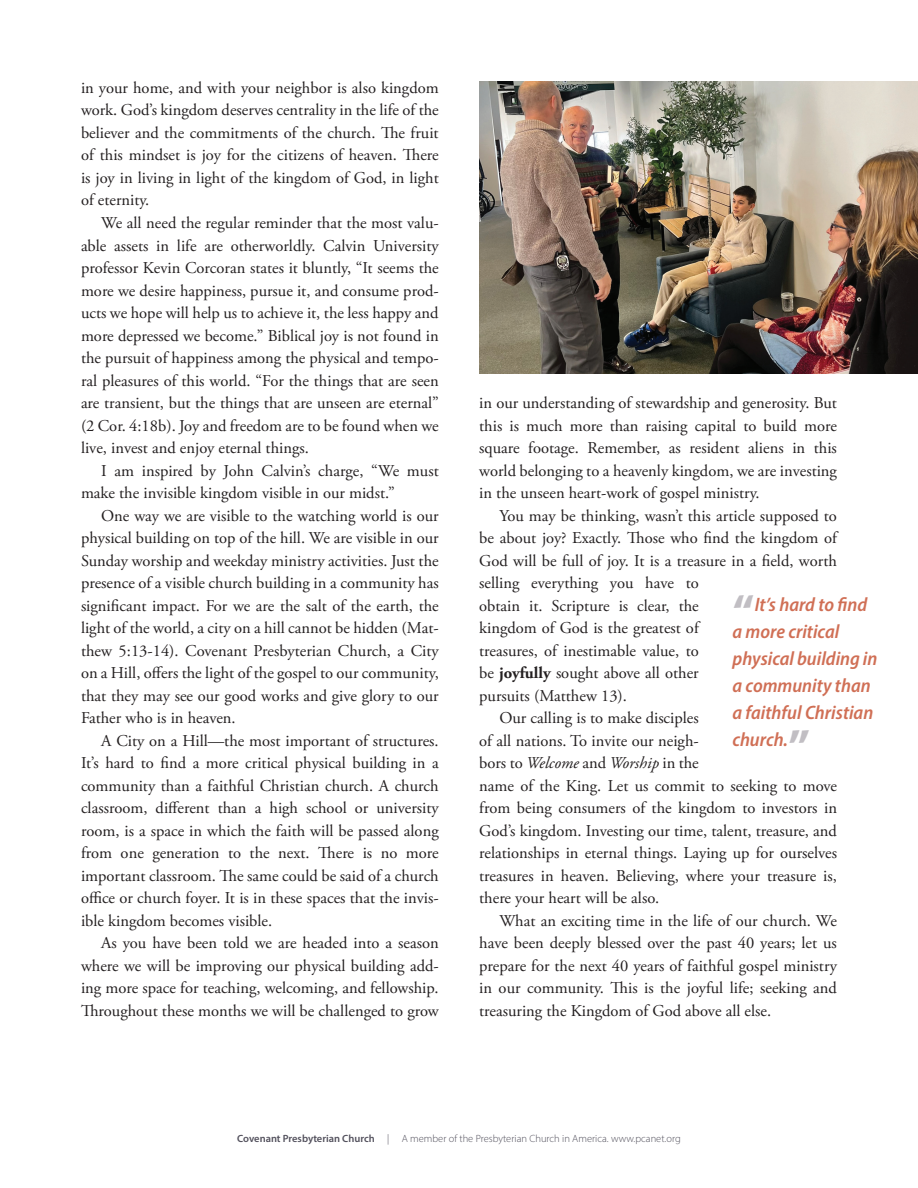
<style>
.page{position:relative;width:918px;height:1188px;background:#fff}
.page>*{position:absolute;margin:0;border:0;box-sizing:border-box;transform-origin:0 0}
.t1{font:45px "Myriad Variable Concept";color:#c1bec3}
.t2{font:italic 19.5px/27px "Myriad Variable Concept";color:#d06f55}
.t3{font:16.5px/22.5px "Adobe Garamond Pro";color:#231f20;text-align:justify}
.t4{font:10.5px "Myriad Variable Concept";color:#53515d}
.s1{font-weight:700}
.s2{font-style:italic}
</style>
<div class="page">
<img style="left:479px;top:81px;width:439px;height:293px">
<p class="t3" style="left:81px;top:77px;width:359px">in your home, and with your neighbor is also kingdom work. God’s kingdom deserves centrality in the life of the believer and the commitments of the church. The fruit of this mindset is joy for the citizens of heaven. There is joy in living in light of the kingdom of God, in light of eternity.</p>
<p class="t3" style="left:81px;top:212px;width:359px;text-indent:20px">We all need the regular reminder that the most valu&shy;able assets in life are otherworldly. Calvin University professor Kevin Corcoran states it bluntly, “It seems the more we desire happiness, pursue it, and consume prod&shy;ucts we hope will help us to achieve it, the less happy and more depressed we become.” Biblical joy is not found in the pursuit of happiness among the physical and tempo&shy;ral pleasures of this world. “For the things that are seen are transient, but the things that are unseen are eternal” (2 Cor. 4:18b). Joy and freedom are to be found when we live, invest and enjoy eternal things.</p>
<p class="t3" style="left:81px;top:460px;width:359px;text-indent:20px">I am inspired by John Calvin’s charge, “We must make the invisible kingdom visible in our midst.”</p>
<p class="t3" style="left:81px;top:505px;width:359px;text-indent:20px">One way we are visible to the watching world is our physical building on top of the hill. We are visible in our Sunday worship and weekday ministry activities. Just the presence of a visible church building in a community has significant impact. For we are the salt of the earth, the light of the world, a city on a hill cannot be hidden (Mat&shy;thew 5:13-14). Covenant Presbyterian Church, a City on a Hill, offers the light of the gospel to our community, that they may see our good works and give glory to our Father who is in heaven.</p>
<p class="t3" style="left:81px;top:730px;width:359px;text-indent:20px">A City on a Hill—the most important of structures.<br>It’s hard to find a more critical physical building in a community than a faithful Christian church. A church classroom, different than a high school or university room, is a space in which the faith will be passed along from one generation to the next. There is no more important classroom. The same could be said of a church office or church foyer. It is in these spaces that the invis&shy;ible kingdom becomes visible.</p>
<p class="t3" style="left:81px;top:932px;width:359px;text-indent:20px">As you have been told we are headed into a season where we will be improving our physical building add&shy;ing more space for teaching, welcoming, and fellowship.<br>Throughout these months we will be challenged to grow</p>
<p class="t3" style="left:479px;top:392px;width:359px">in our understanding of stewardship and generosity. But this is much more than raising capital to build more square footage. Remember, as resident aliens in this world belonging to a heavenly kingdom, we are investing in the unseen heart-work of gospel ministry.</p>
<p class="t3" style="left:499px;top:505px;width:339px">You may be thinking, wasn’t this article supposed to</p>
<p class="t3" style="left:479px;top:527px;width:359px">be about joy? Exactly. Those who find the kingdom of</p>
<p class="t3" style="left:479px;top:550px;width:359px">God will be full of joy. It is a treasure in a field, worth</p>
<p class="t3" style="left:479px;top:572px;width:221px">selling everything you have to</p>
<p class="t3" style="left:479px;top:595px;width:221px">obtain it. Scripture is clear, the</p>
<p class="t3" style="left:479px;top:617px;width:221px">kingdom of God is the greatest of</p>
<p class="t3" style="left:479px;top:640px;width:221px">treasures, of inestimable value, to</p>
<p class="t3" style="left:479px;top:662px;width:221px">be <span class="s1">joyfully</span> sought above all other</p>
<p class="t3" style="left:479px;top:685px;width:149px">pursuits (Matthew 13).</p>
<p class="t3" style="left:499px;top:707px;width:201px">Our calling is to make disciples</p>
<p class="t3" style="left:479px;top:730px;width:221px">of all nations. To invite our neigh-</p>
<p class="t3" style="left:479px;top:752px;width:221px">bors to <span class="s2">Welcome</span> and <span class="s2">Worship</span> in the</p>
<p class="t3" style="left:479px;top:775px;width:359px">name of the King. Let us commit to seeking to move</p>
<p class="t3" style="left:479px;top:797px;width:359px">from being consumers of the kingdom to investors in</p>
<p class="t3" style="left:479px;top:820px;width:359px">God’s kingdom. Investing our time, talent, treasure, and</p>
<p class="t3" style="left:479px;top:842px;width:359px">relationships in eternal things. Laying up for ourselves</p>
<p class="t3" style="left:479px;top:865px;width:359px">treasures in heaven. Believing, where your treasure is,</p>
<p class="t3" style="left:479px;top:887px;width:182px">there your heart will be also.</p>
<p class="t3" style="left:499px;top:910px;width:339px">What an exciting time in the life of our church. We</p>
<p class="t3" style="left:479px;top:932px;width:359px">have been deeply blessed over the past 40 years; let us</p>
<p class="t3" style="left:479px;top:955px;width:359px">prepare for the next 40 years of faithful gospel ministry</p>
<p class="t3" style="left:479px;top:977px;width:359px">in our community. This is the joyful life; seeking and</p>
<p class="t3" style="left:479px;top:1000px;width:293px">treasuring the Kingdom of God above all else.</p>
<h1 class="t1" style="left:733px;top:585px;width:24px">“</h1>
<p class="t2" style="left:733px;top:591px;width:146px;text-indent:22px">It’s hard to find a more critical physical building in a community than a faithful Christian church.</p>
<h1 class="t1" style="left:788px;top:720px;width:24px">”</h1>
<p class="t4" style="left:237px;top:1132px;width:445px">Covenant Presbyterian Church | A member of the Presbyterian Church in America. www.pcanet.org</p>
</div>
